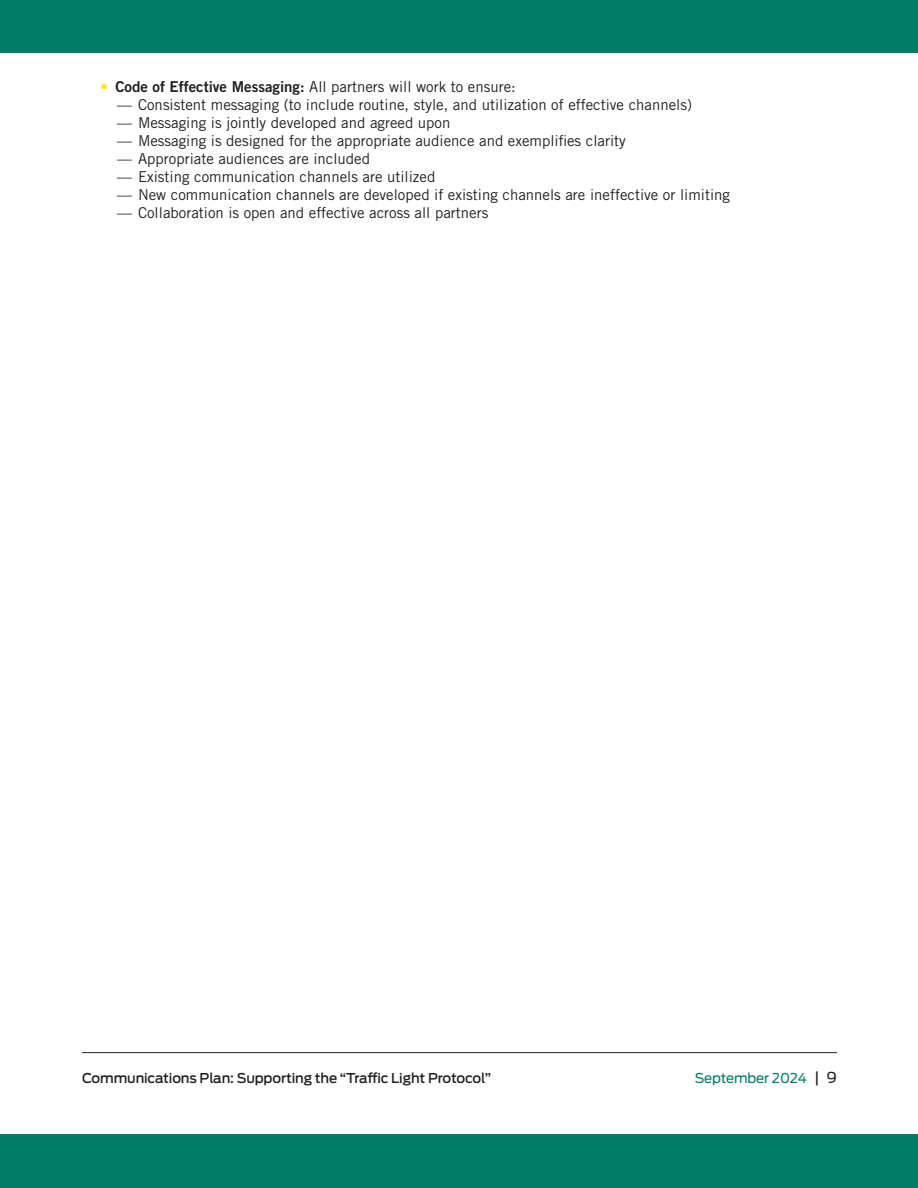
<style>
.page{position:relative;width:918px;height:1188px;background:#fff}
.page>*{position:absolute;margin:0;border:0;box-sizing:border-box;transform-origin:0 0}
.t1{font:15px "Trade Gothic LT Std";color:#241f1f}
.t2{font:500 13.5px "Antenna";letter-spacing:-.01em;color:#241f1f}
.t3{font:13.5px "Antenna";letter-spacing:-.01em;color:#007c67}
.s1{color:#ffe700}
.s2{font-family:"Trade Gothic LT Std Bd 2"}
.s3{font-size:15px;color:#241f1f}
</style>
<div class="page">
<hr style="left:82px;top:1052px;width:755px;height:1px;background:#241f1f">
<div style="left:0;top:0;width:918px;height:52px;background:#007c67"></div>
<div style="left:0;top:1135px;width:918px;height:53px;background:#007c67"></div>
<p class="t1" style="left:100px;top:77px;width:417px"><span class="s1">•</span> <span class="s2">Code of Effective Messaging:</span> All partners will work to ensure:</p>
<p class="t1" style="left:117px;top:95px;width:577px">— Consistent messaging (to include routine, style, and utilization of effective channels)</p>
<p class="t1" style="left:117px;top:113px;width:335px">— Messaging is jointly developed and agreed upon</p>
<p class="t1" style="left:117px;top:131px;width:510px">— Messaging is designed for the appropriate audience and exemplifies clarity</p>
<p class="t1" style="left:117px;top:149px;width:255px">— Appropriate audiences are included</p>
<p class="t1" style="left:117px;top:167px;width:320px">— Existing communication channels are utilized</p>
<p class="t1" style="left:117px;top:185px;width:615px">— New communication channels are developed if existing channels are ineffective or limiting</p>
<p class="t1" style="left:117px;top:203px;width:373px">— Collaboration is open and effective across all partners</p>
<p class="t2" style="left:82px;top:1069px;width:411px">Communications Plan: Supporting the “Traffic Light Protocol”</p>
<p class="t3" style="left:695px;top:1069px;width:144px">September 2024 <span class="s3">| 9</span></p>
</div>
